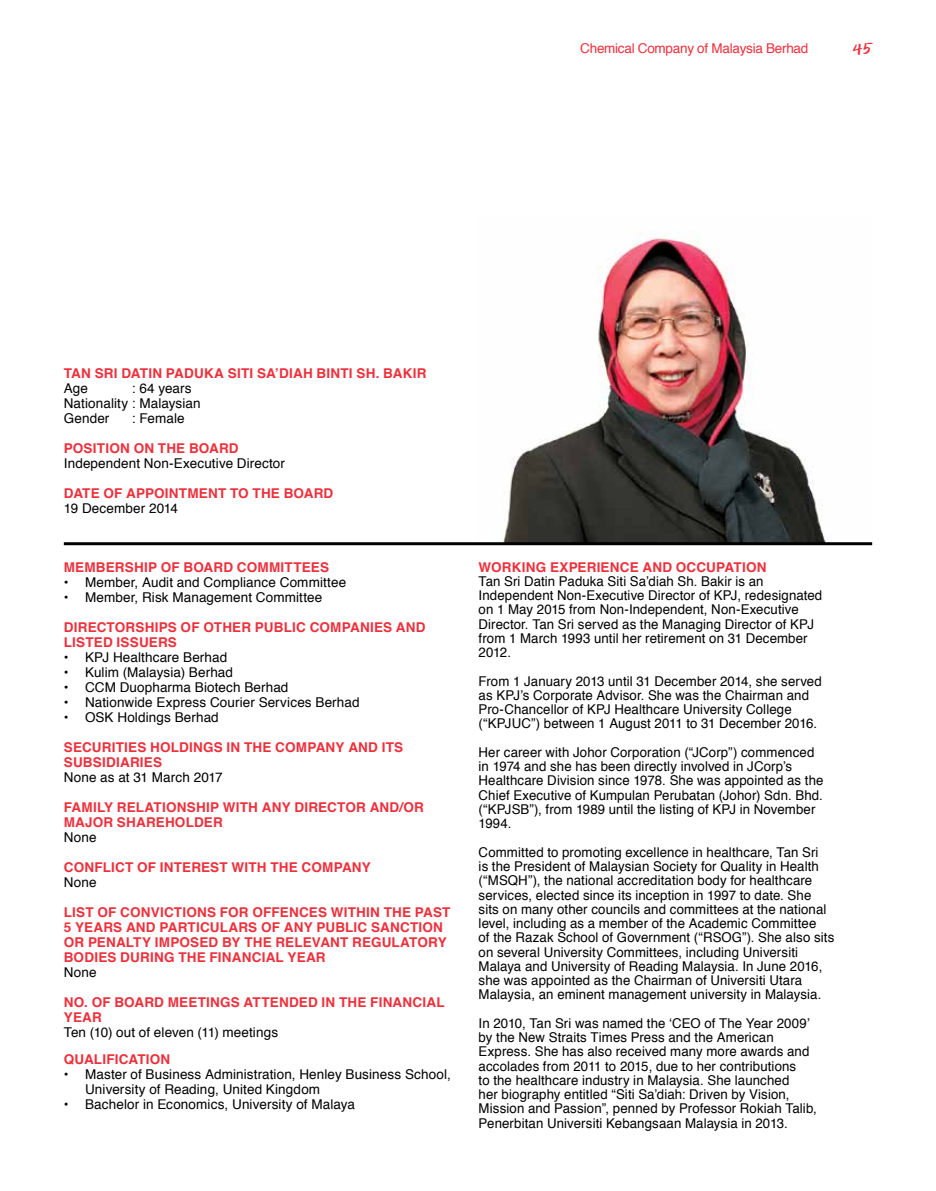
<style>
.page{position:relative;width:936px;height:1191px;background:#fff}
.page>*{position:absolute;margin:0;border:0;box-sizing:border-box;transform-origin:0 0}
.t1{font:18px "Eraser Dust";color:#ee303c}
.t2{font:13.5px/14.2px "Helvetica";letter-spacing:.01em;color:#000}
.t3{font:700 13.5px/15px "Helvetica";letter-spacing:.015em;color:#ee303c}
.t4{font:13.5px "Helvetica";letter-spacing:-.02em;color:#ee303c}
</style>
<div class="page">
<img style="left:503px;top:232px;width:323px;height:310px">
<hr style="left:64px;top:542px;width:808px;height:3px;background:#000">
<p class="t4" style="left:580px;top:37px;width:229px">Chemical Company of Malaysia Berhad</p>
<h1 class="t1" style="left:852px;top:36px;width:21px">45</h1>
<p class="t3" style="left:64px;top:366px;width:364px">TAN SRI DATIN PADUKA SITI SA’DIAH BINTI SH. BAKIR</p>
<p class="t2" style="left:64px;top:381px;width:26px">Age</p>
<p class="t2" style="left:64px;top:381px;width:138px;line-height:15px;text-indent:68px">: 64 years<br>Nationality : Malaysian<br>Gender</p>
<p class="t2" style="left:132px;top:411px;width:54px">: Female</p>
<p class="t3" style="left:64px;top:441px;width:176px">POSITION ON THE BOARD</p>
<p class="t2" style="left:64px;top:456px;width:223px">Independent Non-Executive Director</p>
<p class="t3" style="left:64px;top:486px;width:271px">DATE OF APPOINTMENT TO THE BOARD</p>
<p class="t2" style="left:64px;top:501px;width:116px">19 December 2014</p>
<p class="t3" style="left:64px;top:559px;width:267px">MEMBERSHIP OF BOARD COMMITTEES</p>
<p class="t2" style="left:64px;top:575px;width:284px">• Member, Audit and Compliance Committee</p>
<p class="t2" style="left:64px;top:590px;width:260px">• Member, Risk Management Committee</p>
<p class="t3" style="left:64px;top:619px;width:363px">DIRECTORSHIPS OF OTHER PUBLIC COMPANIES AND<br>LISTED ISSUERS</p>
<p class="t2" style="left:64px;top:650px;width:165px">• KPJ Healthcare Berhad</p>
<p class="t2" style="left:64px;top:665px;width:171px">• Kulim (Malaysia) Berhad</p>
<p class="t2" style="left:64px;top:680px;width:226px">• CCM Duopharma Biotech Berhad</p>
<p class="t2" style="left:64px;top:695px;width:297px">• Nationwide Express Courier Services Berhad</p>
<p class="t2" style="left:64px;top:710px;width:156px">• OSK Holdings Berhad</p>
<p class="t3" style="left:64px;top:739px;width:341px">SECURITIES HOLDINGS IN THE COMPANY AND ITS<br>SUBSIDIARIES</p>
<p class="t2" style="left:64px;top:770px;width:160px">None as at 31 March 2017</p>
<p class="t3" style="left:64px;top:799px;width:362px">FAMILY RELATIONSHIP WITH ANY DIRECTOR AND/OR<br>MAJOR SHAREHOLDER</p>
<p class="t2" style="left:64px;top:830px;width:34px">None</p>
<p class="t3" style="left:64px;top:859px;width:308px">CONFLICT OF INTEREST WITH THE COMPANY</p>
<p class="t2" style="left:64px;top:875px;width:34px">None</p>
<p class="t3" style="left:64px;top:904px;width:388px">LIST OF CONVICTIONS FOR OFFENCES WITHIN THE PAST 5 YEARS AND PARTICULARS OF ANY PUBLIC SANCTION OR PENALTY IMPOSED BY THE RELEVANT REGULATORY BODIES DURING THE FINANCIAL YEAR</p>
<p class="t2" style="left:64px;top:965px;width:34px">None</p>
<p class="t3" style="left:64px;top:994px;width:382px">NO. OF BOARD MEETINGS ATTENDED IN THE FINANCIAL<br>YEAR</p>
<p class="t2" style="left:64px;top:1025px;width:216px">Ten (10) out of eleven (11) meetings</p>
<p class="t3" style="left:64px;top:1052px;width:108px">QUALIFICATION</p>
<p class="t2" style="left:85px;top:1067px;width:367px;line-height:15px;text-indent:-21px">• Master of Business Administration, Henley Business School,<br>University of Reading, United Kingdom</p>
<p class="t2" style="left:64px;top:1098px;width:293px">• Bachelor in Economics, University of Malaya</p>
<p class="t3" style="left:478px;top:559px;width:289px">WORKING EXPERIENCE AND OCCUPATION</p>
<p class="t2" style="left:478px;top:574px;width:345px">Tan Sri Datin Paduka Siti Sa’diah Sh. Bakir is an Independent Non-Executive Director of KPJ, redesignated on 1 May 2015 from Non-Independent, Non-Executive Director. Tan Sri served as the Managing Director of KPJ from 1 March 1993 until her retirement on 31 December 2012.</p>
<p class="t2" style="left:478px;top:674px;width:344px">From 1 January 2013 until 31 December 2014, she served as KPJ’s Corporate Advisor. She was the Chairman and Pro-Chancellor of KPJ Healthcare University College (“KPJUC”) between 1 August 2011 to 31 December 2016.</p>
<p class="t2" style="left:478px;top:745px;width:346px">Her career with Johor Corporation (“JCorp”) commenced in 1974 and she has been directly involved in JCorp’s Healthcare Division since 1978. She was appointed as the Chief Executive of Kumpulan Perubatan (Johor) Sdn. Bhd. (“KPJSB”), from 1989 until the listing of KPJ in November 1994.</p>
<p class="t2" style="left:478px;top:845px;width:357px">Committed to promoting excellence in healthcare, Tan Sri<br>is the President of Malaysian Society for Quality in Health (“MSQH”), the national accreditation body for healthcare services, elected since its inception in 1997 to date. She sits on many other councils and committees at the national level, including as a member of the Academic Committee<br>of the Razak School of Government (“RSOG”). She also sits on several University Committees, including Universiti Malaya and University of Reading Malaysia. In June 2016, she was appointed as the Chairman of Universiti Utara Malaysia, an eminent management university in Malaysia.</p>
<p class="t2" style="left:478px;top:1016px;width:340px">In 2010, Tan Sri was named the ‘CEO of The Year 2009’ by the New Straits Times Press and the American Express. She has also received many more awards and accolades from 2011 to 2015, due to her contributions<br>to the healthcare industry in Malaysia. She launched<br>her biography entitled “Siti Sa’diah: Driven by Vision, Mission and Passion”, penned by Professor Rokiah Talib, Penerbitan Universiti Kebangsaan Malaysia in 2013.</p>
</div>
